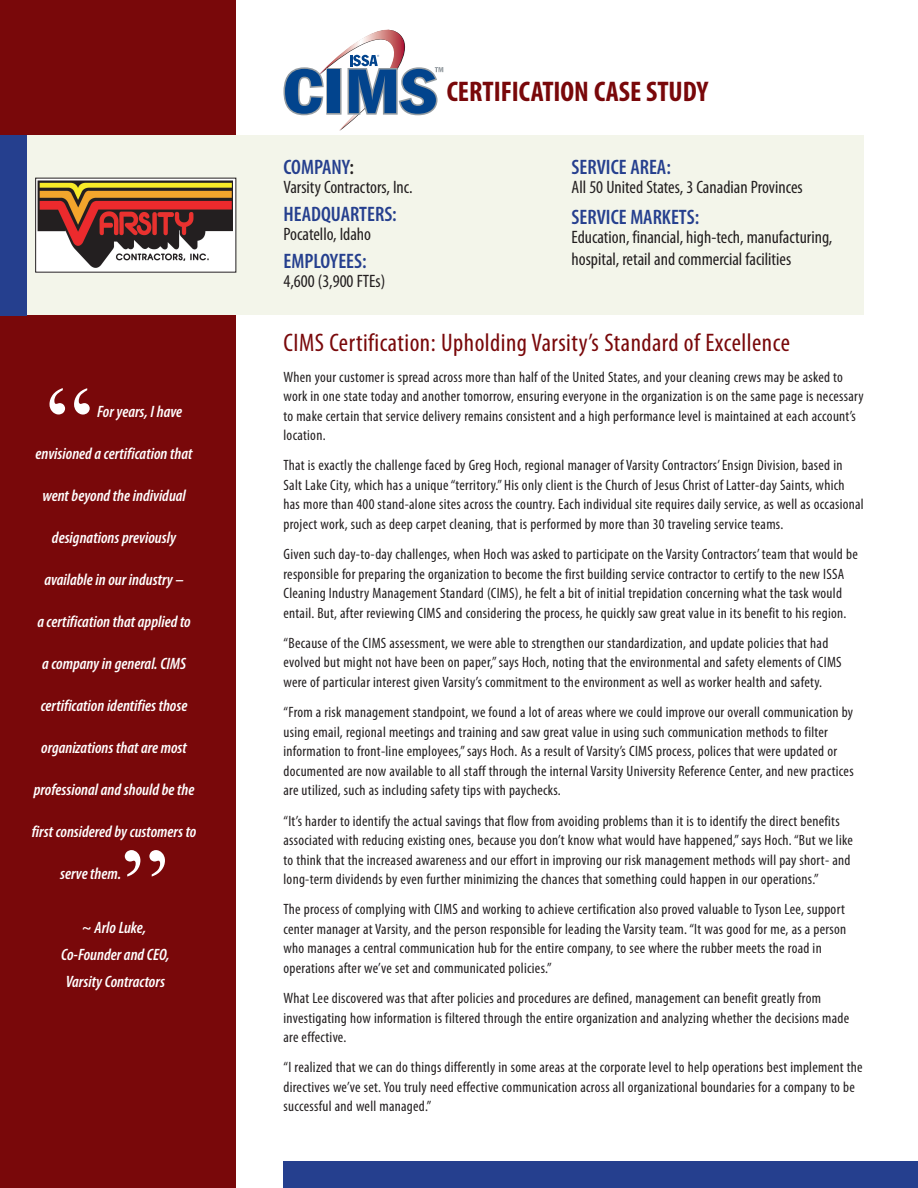
<style>
.page{position:relative;width:918px;height:1188px;background:#fff}
.page>*{position:absolute;margin:0;border:0;box-sizing:border-box;transform-origin:0 0}
.t1{font:105px "Times New Roman";color:#fff}
.t2{font:700 condensed 28.5px "Myriad Pro";color:#79080a}
.t3{font:condensed 25.5px "Myriad Pro";letter-spacing:.02em;color:#79080a}
.t4{font:600 condensed 21px "Myriad Pro";color:#253f8e}
.t5{font:condensed 18px/21.6px "Myriad Pro";color:#231f20}
.t6{font:italic 600 condensed 16.5px/27px "Myriad Pro";color:#fff}
.t7{font:condensed 15px/19.5px "Myriad Pro";letter-spacing:.02em;color:#231f20}
.s1{color:#231f20}
</style>
<div class="page">
<div style="left:284px;top:1161px;width:634px;height:27px;background:#253f8e"></div>
<div style="left:0;top:0;width:236px;height:1188px;background:#79080a"></div>
<div style="left:0;top:135px;width:864px;height:180px;background:#f3f5ea"></div>
<div style="left:0;top:135px;width:27px;height:180px;background:#253f8e"></div>
<svg style="left:284px;top:30px;width:159px;height:101px"></svg>
<div style="left:36px;top:178px;width:200px;height:94px;background:#fff"></div>
<img style="left:37px;top:180px;width:195px;height:88px">
<h1 class="t1" style="left:46px;top:362px;width:48px">“</h1>
<p class="t6" style="left:97px;top:399px;width:86px">For years, I have</p>
<p class="t6" style="left:36px;top:441px;width:159px">envisioned a certification that</p>
<p class="t6" style="left:42px;top:483px;width:145px">went beyond the individual</p>
<p class="t6" style="left:52px;top:525px;width:126px">designations previously</p>
<p class="t6" style="left:44px;top:567px;width:141px">available in our industry –</p>
<p class="t6" style="left:37px;top:609px;width:155px">a certification that applied to</p>
<p class="t6" style="left:42px;top:651px;width:145px">a company in general. CIMS</p>
<p class="t6" style="left:41px;top:693px;width:148px">certification identifies those</p>
<p class="t6" style="left:41px;top:735px;width:147px">organizations that are most</p>
<p class="t6" style="left:34px;top:777px;width:162px">professional and should be the</p>
<p class="t6" style="left:32px;top:819px;width:166px">first considered by customers to</p>
<p class="t6" style="left:60px;top:861px;width:63px">serve them.</p>
<h1 class="t1" style="left:121px;top:824px;width:48px">”</h1>
<p class="t6" style="left:82px;top:915px;width:66px">~ Arlo Luke,</p>
<p class="t6" style="left:61px;top:942px;width:110px">Co-Founder and CEO,<br>Varsity Contractors</p>
<h3 class="t4" style="left:284px;top:160px;width:72px">COMPANY<span class="s1">:</span></h3>
<p class="t5" style="left:284px;top:177px;width:131px">Varsity Contractors, Inc.</p>
<h3 class="t4" style="left:284px;top:207px;width:115px">HEADQUARTERS:</h3>
<p class="t5" style="left:284px;top:225px;width:89px">Pocatello, Idaho</p>
<h3 class="t4" style="left:284px;top:254px;width:85px">EMPLOYEES:</h3>
<p class="t5" style="left:284px;top:272px;width:103px">4,600 (3,900 FTEs)</p>
<h2 class="t2" style="left:447px;top:81px;width:263px">CERTIFICATION CASE STUDY</h2>
<h3 class="t4" style="left:572px;top:160px;width:101px">SERVICE AREA:</h3>
<p class="t5" style="left:572px;top:177px;width:233px">All 50 United States, 3 Canadian Provinces</p>
<h3 class="t4" style="left:572px;top:210px;width:129px">SERVICE MARKETS:</h3>
<p class="t5" style="left:572px;top:228px;width:262px">Education, financial, high-tech, manufacturing, hospital, retail and commercial facilities</p>
<h3 class="t3" style="left:284px;top:334px;width:508px">CIMS Certification: Upholding Varsity’s Standard of Excellence</h3>
<p class="t7" style="left:284px;top:368px;width:582px">When your customer is spread across more than half of the United States, and your cleaning crews may be asked to work in one state today and another tomorrow, ensuring everyone in the organization is on the same page is necessary to make certain that service delivery remains consistent and a high performance level is maintained at each account’s location.</p>
<p class="t7" style="left:284px;top:457px;width:582px">That is exactly the challenge faced by Greg Hoch, regional manager of Varsity Contractors’ Ensign Division, based in Salt Lake City, which has a unique “territory.” His only client is the Church of Jesus Christ of Latter-day Saints, which has more than 400 stand-alone sites across the country. Each individual site requires daily service, as well as occasional project work, such as deep carpet cleaning, that is performed by more than 30 traveling service teams.</p>
<p class="t7" style="left:284px;top:546px;width:576px">Given such day-to-day challenges, when Hoch was asked to participate on the Varsity Contractors’ team that would be responsible for preparing the organization to become the first building service contractor to certify to the new ISSA Cleaning Industry Management Standard (CIMS), he felt a bit of initial trepidation concerning what the task would entail. But, after reviewing CIMS and considering the process, he quickly saw great value in its benefit to his region.</p>
<p class="t7" style="left:284px;top:635px;width:560px">“Because of the CIMS assessment, we were able to strengthen our standardization, and update policies that had evolved but might not have been on paper,” says Hoch, noting that the environmental and safety elements of CIMS were of particular interest given Varsity’s commitment to the environment as well as worker health and safety.</p>
<p class="t7" style="left:284px;top:704px;width:572px">“From a risk management standpoint, we found a lot of areas where we could improve our overall communication by using email, regional meetings and training and saw great value in using such communication methods to filter information to front-line employees,” says Hoch. As a result of Varsity’s CIMS process, polices that were updated or documented are now available to all staff through the internal Varsity University Reference Center, and new practices are utilized, such as including safety tips with paychecks.</p>
<p class="t7" style="left:283px;top:812px;width:571px">“It’s harder to identify the actual savings that flow from avoiding problems than it is to identify the direct benefits associated with reducing existing ones, because you don’t know what would have happened,” says Hoch. “But we like to think that the increased awareness and our effort in improving our risk management methods will pay short- and long-term dividends by even further minimizing the chances that something could happen in our operations.”</p>
<p class="t7" style="left:283px;top:901px;width:564px">The process of complying with CIMS and working to achieve certification also proved valuable to Tyson Lee, support center manager at Varsity, and the person responsible for leading the Varsity team. “It was good for me, as a person who manages a central communication hub for the entire company, to see where the rubber meets the road in operations after we’ve set and communicated policies.”</p>
<p class="t7" style="left:283px;top:990px;width:567px">What Lee discovered was that after policies and procedures are defined, management can benefit greatly from investigating how information is filtered through the entire organization and analyzing whether the decisions made are effective.</p>
<p class="t7" style="left:284px;top:1059px;width:581px">“I realized that we can do things differently in some areas at the corporate level to help operations best implement the directives we’ve set. You truly need effective communication across all organizational boundaries for a company to be successful and well managed.”</p>
</div>
